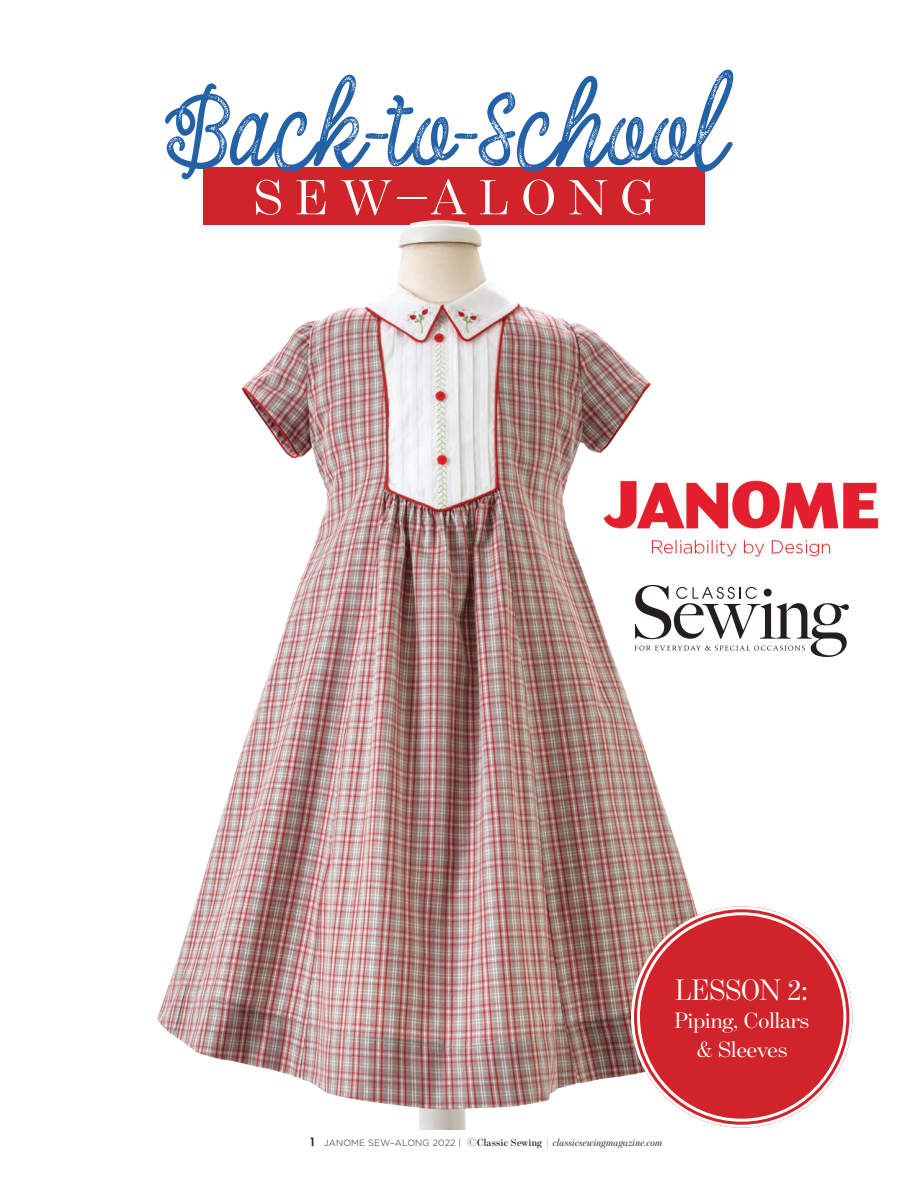
<style>
.page{position:relative;width:918px;height:1188px;background:#fff}
.page>*{position:absolute;margin:0;border:0;box-sizing:border-box;transform-origin:0 0}
.Text_-_How_to{font:147px "Inkheart Script Printed";letter-spacing:.005em;color:#2462a7}
.Text_-_How_to-2{font:49.8px "Benton Mod Disp";letter-spacing:.245em;color:#fff;scale:1.1 1}
.Lead_Paragraph{font:30px "Benton Mod Disp";color:#fff}
.Lead_Paragraph-2{font:22.5px "Benton Mod Disp";color:#fff;scale:1.1 1}
.t1{font:italic 10.5px "Benton Mod Disp";letter-spacing:.02em;color:#231f20}
.s1{font-size:71.1px}
.s2{font-family:"Moderne Demi";font-style:normal;font-size:12px}
.s3{font-family:"Gotham";font-weight:300;font-style:normal;font-size:9px}
.s4{font-weight:300;font-size:12px}
.s5{font-weight:600;font-style:normal}
.s6{font-weight:300}
</style>
<div class="page">
<div style="left:203px;top:168px;width:502px;height:57px;background:#d1232a"></div>
<svg style="left:742px;top:586px;width:107px;height:71px"></svg>
<img style="left:742px;top:480px;width:137px;height:77px">
<img style="left:157px;top:219px;width:585px;height:911px">
<div style="left:635px;top:911px;width:213px;height:212px;background:#d1232a;border-radius:50%"></div>
<div style="left:631px;top:906px;width:221px;height:222px;border:9px solid #d1232a;border-radius:50%"></div>
<p class="Text_-_How_to" style="left:169px;top:44px;width:560px">Back-to-School</p>
<p class="Text_-_How_to-2" style="left:254px;top:170px;width:366px">SEW<span class="s1">–</span>ALONG</p>
<p class="Lead_Paragraph" style="left:675px;top:973px;width:134px">LESSON 2:</p>
<p class="Lead_Paragraph-2" style="left:674px;top:1008px;width:124px">Piping, Collars</p>
<p class="Lead_Paragraph-2" style="left:696px;top:1037px;width:85px">&amp; Sleeves</p>
<p class="t1" style="left:309px;top:1137px;width:355px"><span class="s2">1</span> <span class="s3">JANOME SEW–ALONG 2022 |</span> <span class="s4">©</span><span class="s5">Classic Sewing</span> <span class="s6">|</span> classicsewingmagazine.com</p>
</div>
